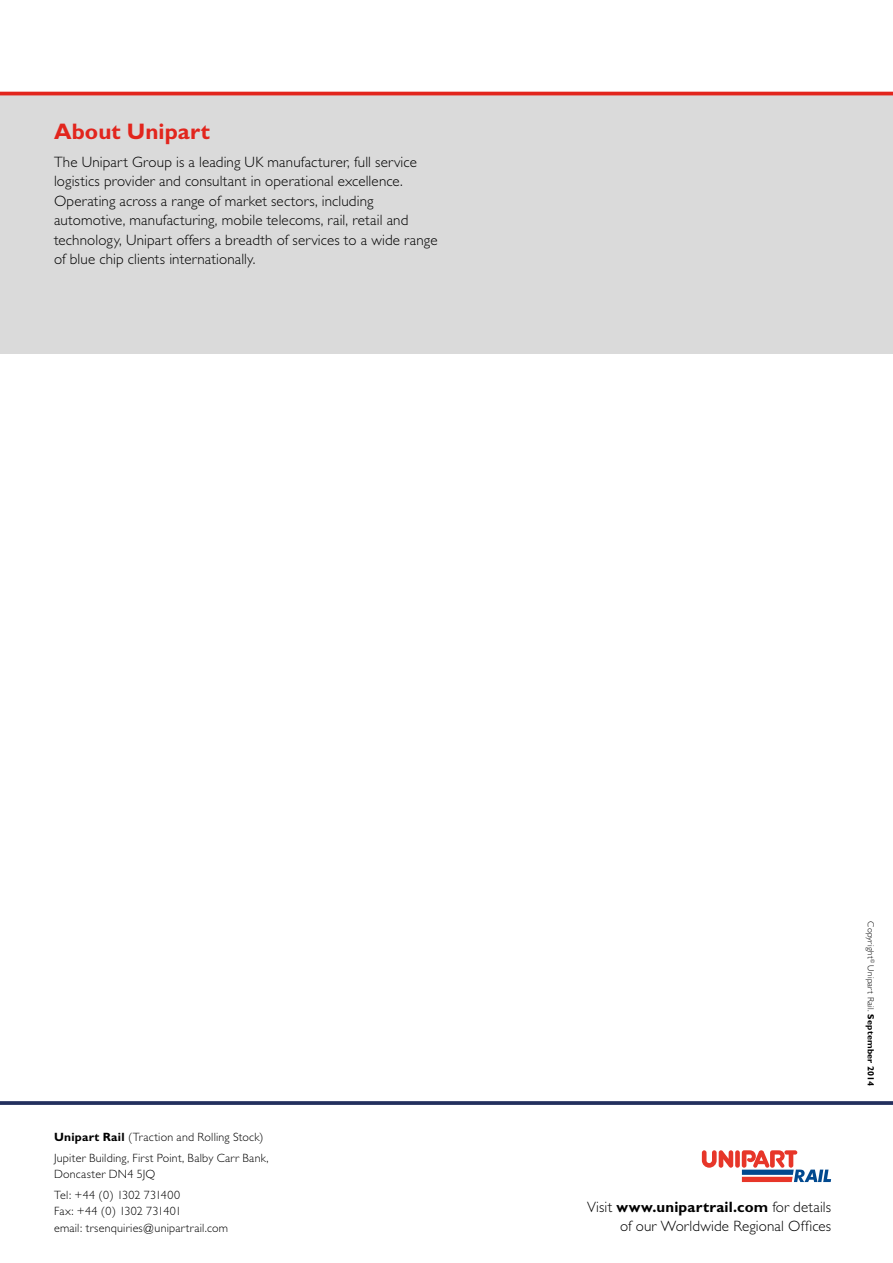
<style>
.page{position:relative;width:893px;height:1263px;background:#fff}
.page>*{position:absolute;margin:0;border:0;box-sizing:border-box;transform-origin:0 0}
.t1{font:700 22.5px "Gill Sans";color:#e2251d}
.t2{font:300 15px/19.5px "Gill Sans";letter-spacing:.01em;color:#000;text-align:right}
.t3{font:300 12px/20.7px "Gill Sans";letter-spacing:.02em;color:#000}
.t4{font:300 9px "Gill Sans";letter-spacing:.03em;color:#000}
.s1{font-weight:700}
</style>
<div class="page">
<div style="left:0;top:94px;width:893px;height:260px;background:#dadada"></div>
<svg style="left:0;top:1101px;width:893px;height:4px;background:#303b66"></svg>
<hr style="left:0;top:92px;width:893px;height:3px;background:#e2251d">
<svg style="left:702px;top:1150px;width:129px;height:32px"></svg>
<h1 class="t1" style="left:54px;top:118px;width:157px">About Unipart</h1>
<p class="t2" style="left:54px;top:152px;width:385px;text-align:left">The Unipart Group is a leading UK manufacturer, full service logistics provider and consultant in operational excellence.<br>Operating across a range of market sectors, including automotive, manufacturing, mobile telecoms, rail, retail and technology, Unipart offers a breadth of services to a wide range of blue chip clients internationally.</p>
<p class="t3" style="left:54px;top:1126px;width:216px"><span class="s1">Unipart Rail</span> (Traction and Rolling Stock)<br>Jupiter Building, First Point, Balby Carr Bank,</p>
<p class="t3" style="left:54px;top:1164px;width:127px">Doncaster DN4 5JQ<br>Tel: +44 (0) 1302 731400</p>
<p class="t3" style="left:54px;top:1203px;width:176px;line-height:16.5px">Fax: +44 (0) 1302 731401<br>email: trsenquiries@unipartrail.com</p>
<p class="t4" style="left:876px;top:921px;width:166px;rotate:90deg">Copyright<sup>©</sup> Unipart Rail. <span class="s1">September 2014</span></p>
<p class="t2" style="left:587px;top:1197px;width:246px">Visit <span class="s1">www.unipartrail.com</span> for details of our Worldwide Regional Offices</p>
</div>
